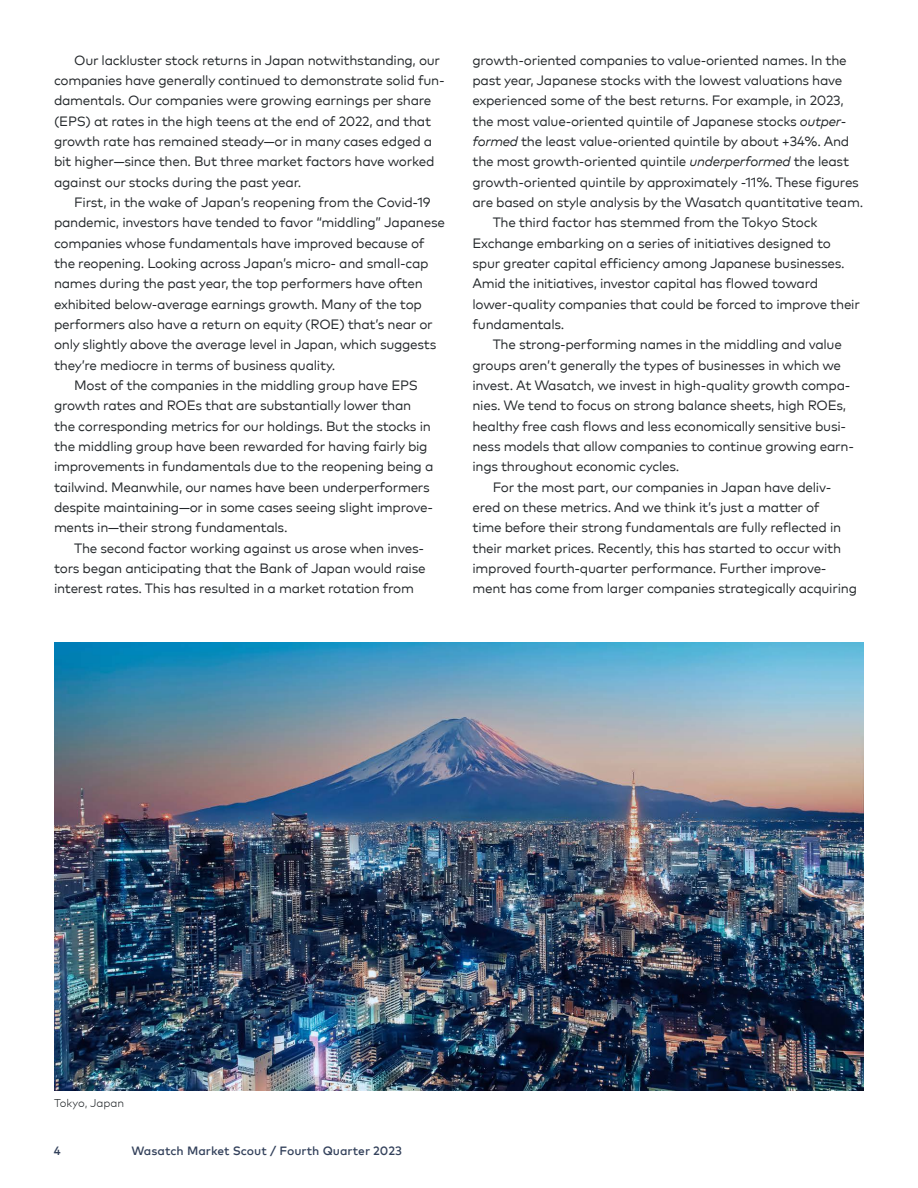
<style>
.page{position:relative;width:918px;height:1188px;background:#fff}
.page>*{position:absolute;margin:0;border:0;box-sizing:border-box;transform-origin:0 0}
.t1{font:13.5px/20.4px "Mark Pro";letter-spacing:-.02em;color:#23272a}
.t2{font:500 12px "Mark Pro";color:#33415b}
.t3{font:300 11.25px "Mark Pro";color:#23272a}
.s1{font-style:italic}
</style>
<div class="page">
<img style="left:54px;top:642px;width:810px;height:448px">
<p class="t1" style="left:54px;top:49px;width:392px;text-indent:20px">Our lackluster stock returns in Japan notwithstanding, our companies have generally continued to demonstrate solid fun&shy;damentals. Our companies were growing earnings per share (EPS) at rates in the high teens at the end of 2022, and that growth rate has remained steady—or in many cases edged a bit higher—since then. But three market factors have worked against our stocks during the past year.</p>
<p class="t1" style="left:74px;top:191px;width:358px">First, in the wake of Japan’s reopening from the Covid-19</p>
<p class="t1" style="left:54px;top:211px;width:393px">pandemic, investors have tended to favor “middling” Japanese</p>
<p class="t1" style="left:54px;top:232px;width:372px">companies whose fundamentals have improved because of</p>
<p class="t1" style="left:54px;top:252px;width:376px">the reopening. Looking across Japan’s micro- and small-cap</p>
<p class="t1" style="left:54px;top:272px;width:370px">names during the past year, the top performers have often</p>
<p class="t1" style="left:54px;top:293px;width:369px">exhibited below-average earnings growth. Many of the top</p>
<p class="t1" style="left:54px;top:313px;width:380px">performers also have a return on equity (ROE) that’s near or</p>
<p class="t1" style="left:54px;top:333px;width:384px">only slightly above the average level in Japan, which suggests</p>
<p class="t1" style="left:54px;top:354px;width:283px">they’re mediocre in terms of business quality.</p>
<p class="t1" style="left:74px;top:374px;width:345px">Most of the companies in the middling group have EPS</p>
<p class="t1" style="left:54px;top:394px;width:359px">growth rates and ROEs that are substantially lower than</p>
<p class="t1" style="left:54px;top:415px;width:378px">the corresponding metrics for our holdings. But the stocks in</p>
<p class="t1" style="left:54px;top:435px;width:375px">the middling group have been rewarded for having fairly big</p>
<p class="t1" style="left:54px;top:455px;width:381px">improvements in fundamentals due to the reopening being a</p>
<p class="t1" style="left:54px;top:476px;width:377px">tailwind. Meanwhile, our names have been underperformers</p>
<p class="t1" style="left:54px;top:496px;width:381px">despite maintaining—or in some cases seeing slight improve-</p>
<p class="t1" style="left:54px;top:516px;width:235px">ments in—their strong fundamentals.</p>
<p class="t1" style="left:74px;top:537px;width:352px">The second factor working against us arose when inves-</p>
<p class="t1" style="left:54px;top:557px;width:373px">tors began anticipating that the Bank of Japan would raise</p>
<p class="t1" style="left:54px;top:577px;width:362px">interest rates. This has resulted in a market rotation from</p>
<p class="t1" style="left:472px;top:49px;width:376px">growth-oriented companies to value-oriented names. In the</p>
<p class="t1" style="left:472px;top:69px;width:371px">past year, Japanese stocks with the lowest valuations have</p>
<p class="t1" style="left:472px;top:89px;width:373px">experienced some of the best returns. For example, in 2023,</p>
<p class="t1" style="left:472px;top:110px;width:375px">the most value-oriented quintile of Japanese stocks <span class="s1">outper-</span></p>
<p class="t1" style="left:472px;top:130px;width:378px"><span class="s1">formed</span> the least value-oriented quintile by about +34%. And</p>
<p class="t1" style="left:472px;top:150px;width:378px">the most growth-oriented quintile <span class="s1">underperformed</span> the least</p>
<p class="t1" style="left:472px;top:171px;width:388px">growth-oriented quintile by approximately -11%. These figures</p>
<p class="t1" style="left:472px;top:191px;width:392px">are based on style analysis by the Wasatch quantitative team.</p>
<p class="t1" style="left:493px;top:211px;width:326px">The third factor has stemmed from the Tokyo Stock</p>
<p class="t1" style="left:472px;top:232px;width:360px">Exchange embarking on a series of initiatives designed to</p>
<p class="t1" style="left:472px;top:252px;width:374px">spur greater capital efficiency among Japanese businesses.</p>
<p class="t1" style="left:472px;top:272px;width:347px">Amid the initiatives, investor capital has flowed toward</p>
<p class="t1" style="left:472px;top:293px;width:389px">lower-quality companies that could be forced to improve their</p>
<p class="t1" style="left:472px;top:313px;width:93px">fundamentals.</p>
<p class="t1" style="left:493px;top:333px;width:351px">The strong-performing names in the middling and value</p>
<p class="t1" style="left:472px;top:354px;width:370px">groups aren’t generally the types of businesses in which we</p>
<p class="t1" style="left:472px;top:374px;width:380px">invest. At Wasatch, we invest in high-quality growth compa-</p>
<p class="t1" style="left:472px;top:394px;width:375px">nies. We tend to focus on strong balance sheets, high ROEs,</p>
<p class="t1" style="left:472px;top:415px;width:375px">healthy free cash flows and less economically sensitive busi-</p>
<p class="t1" style="left:472px;top:435px;width:383px">ness models that allow companies to continue growing earn-</p>
<p class="t1" style="left:472px;top:455px;width:209px">ings throughout economic cycles.</p>
<p class="t1" style="left:493px;top:476px;width:340px">For the most part, our companies in Japan have deliv-</p>
<p class="t1" style="left:472px;top:496px;width:349px">ered on these metrics. And we think it’s just a matter of</p>
<p class="t1" style="left:472px;top:516px;width:370px">time before their strong fundamentals are fully reflected in</p>
<p class="t1" style="left:472px;top:537px;width:370px">their market prices. Recently, this has started to occur with</p>
<p class="t1" style="left:472px;top:557px;width:356px">improved fourth-quarter performance. Further improve-</p>
<p class="t1" style="left:472px;top:577px;width:386px">ment has come from larger companies strategically acquiring</p>
<p class="t3" style="left:54px;top:1094px;width:72px">Tokyo, Japan</p>
<p class="t2" style="left:54px;top:1142px;width:8px">4</p>
<p class="t2" style="left:132px;top:1142px;width:272px">Wasatch Market Scout / Fourth Quarter 2023</p>
</div>
